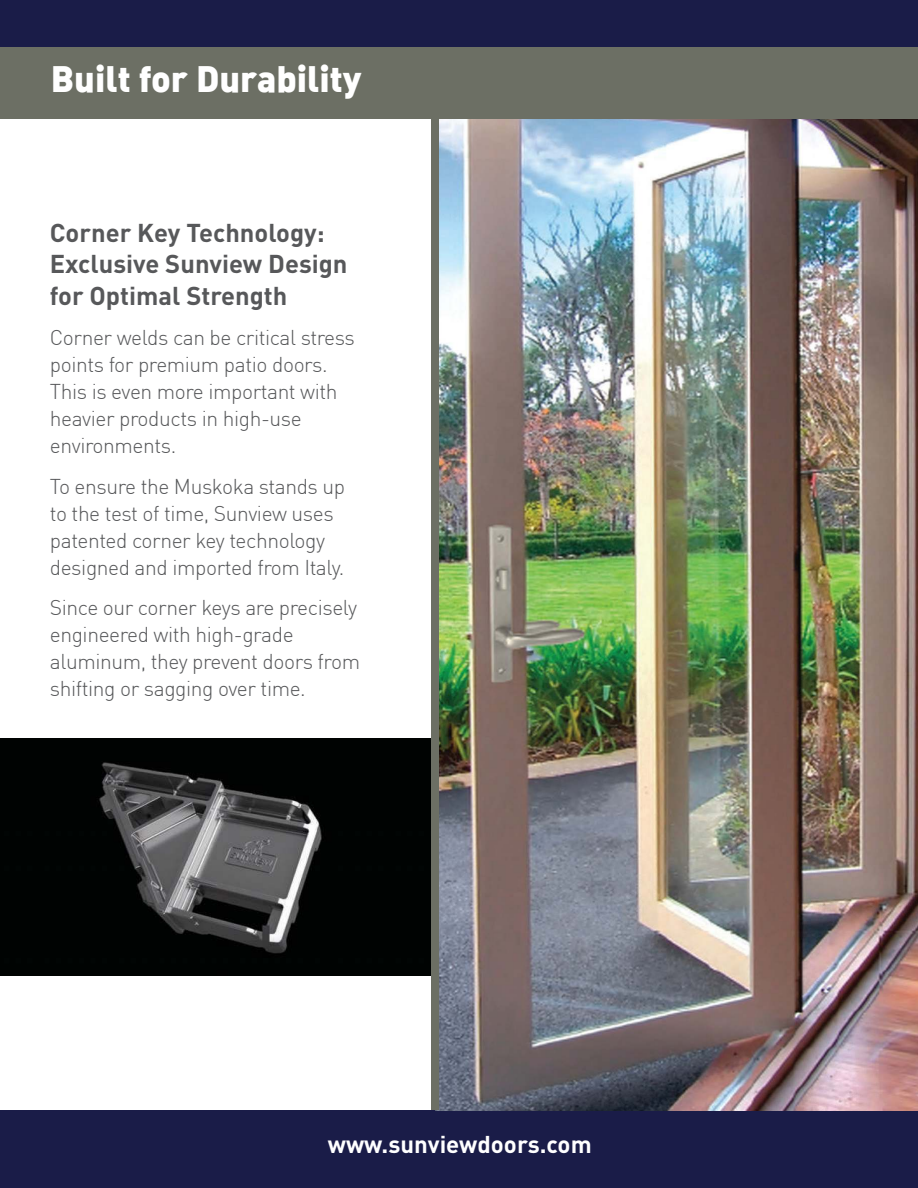
<style>
.page{position:relative;width:918px;height:1188px;background:#fff}
.page>*{position:absolute;margin:0;border:0;box-sizing:border-box;transform-origin:0 0}
.t1{font:36px "DIN Black Alternate";color:#fff}
.t2{font:700 25.5px/31.5px "DIN";color:#57585a}
.t3{font:700 24px "DIN";color:#fff}
.t4{font:300 21px/27px "DIN";letter-spacing:-.02em;color:#57585a}
</style>
<div class="page">
<div style="left:0;top:1110px;width:918px;height:78px;background:#1a1c48"></div>
<div style="left:0;top:0;width:918px;height:48px;background:#1a1c48"></div>
<img style="left:439px;top:119px;width:479px;height:991px">
<img style="left:0;top:739px;width:431px;height:236px">
<div style="left:431px;top:48px;width:8px;height:1062px;background:#6c6f64"></div>
<div style="left:0;top:48px;width:918px;height:71px;background:#6c6f64"></div>
<h1 class="t1" style="left:51px;top:65px;width:312px">Built for Durability</h1>
<p class="t2" style="left:50px;top:219px;width:299px">Corner Key Technology:<br>Exclusive Sunview Design for Optimal Strength</p>
<p class="t4" style="left:50px;top:327px;width:306px">Corner welds can be critical stress points for premium patio doors.<br>This is even more important with heavier products in high-use environments.</p>
<p class="t4" style="left:50px;top:475px;width:297px">To ensure the Muskoka stands up to the test of time, Sunview uses patented corner key technology designed and imported from Italy.</p>
<p class="t4" style="left:50px;top:597px;width:312px">Since our corner keys are precisely engineered with high-grade aluminum, they prevent doors from shifting or sagging over time.</p>
<p class="t3" style="left:328px;top:1135px;width:265px">www.sunviewdoors.com</p>
</div>
